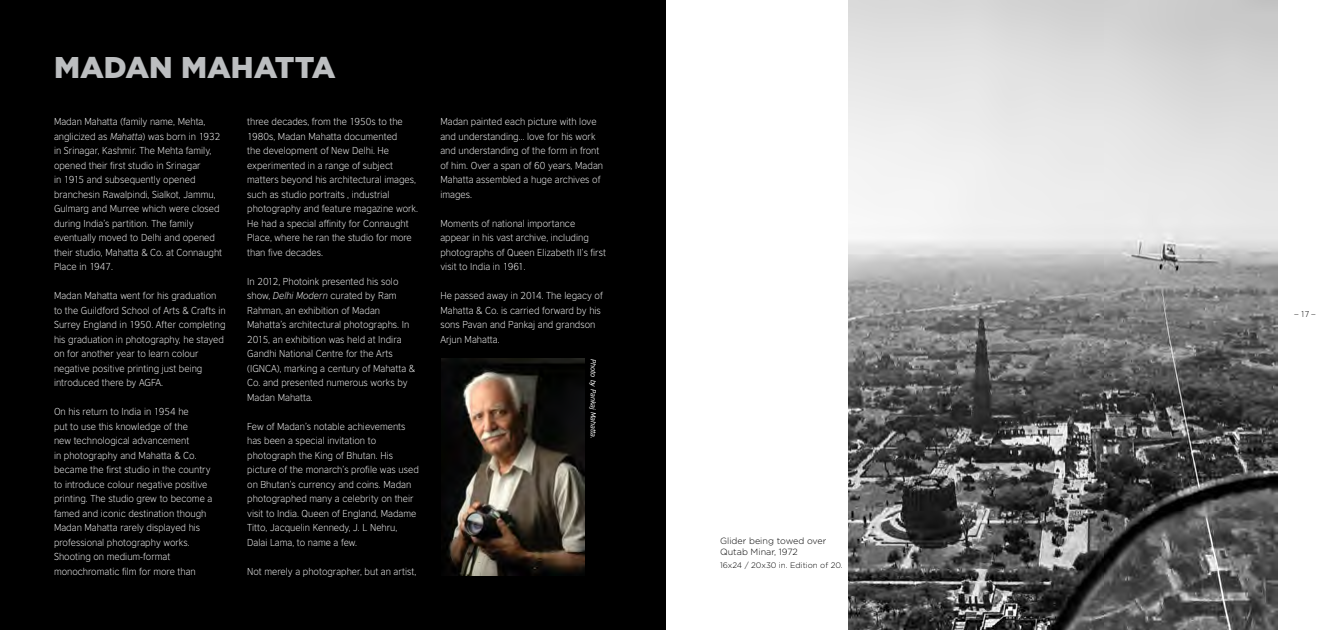
<style>
.page{position:relative;width:1332px;height:630px;background:#fff}
.page>*{position:absolute;margin:0;border:0;box-sizing:border-box;transform-origin:0 0}
.t1{font:900 30px "Gotham";color:#bcbec0}
.t2{font:300 9.5px/14.5px "British Council Sans";color:#fff}
.t3{font:300 9px/10.8px "Gotham";color:#000}
.t4{font:300 8px "Gotham";color:#000}
.t5{font:300 8px "British Council Sans";color:#000}
.t6{font:italic 7px "British Council Sans";color:#fff}
.s1{font-style:italic}
</style>
<div class="page">
<img style="left:848px;top:0;width:430px;height:630px">
<div style="left:0;top:0;width:666px;height:630px;background:#000"></div>
<img style="left:441px;top:359px;width:144px;height:216px">
<h1 class="t1" style="left:54px;top:47px;width:283px">MADAN MAHATTA</h1>
<p class="t2" style="left:54px;top:115px;width:170px">Madan Mahatta (family name, Mehta, anglicized as <span class="s1">Mahatta</span>) was born in 1932 in Srinagar, Kashmir. The Mehta family, opened their first studio in Srinagar<br>in 1915 and subsequently opened branchesin Rawalpindi, Sialkot, Jammu, Gulmarg and Murree which were closed during India’s partition. The family eventually moved to Delhi and opened their studio, Mahatta &amp; Co. at Connaught Place in 1947.</p>
<p class="t2" style="left:54px;top:289px;width:173px">Madan Mahatta went for his graduation to the Guildford School of Arts &amp; Crafts in Surrey England in 1950. After completing his graduation in photography, he stayed on for another year to learn colour negative positive printing just being introduced there by AGFA.</p>
<p class="t2" style="left:54px;top:404px;width:160px">On his return to India in 1954 he<br>put to use this knowledge of the<br>new technological advancement<br>in photography and Mahatta &amp; Co. became the first studio in the country to introduce colour negative positive printing. The studio grew to become a famed and iconic destination though Madan Mahatta rarely displayed his professional photography works.<br>Shooting on medium-format monochromatic film for more than</p>
<p class="t2" style="left:247px;top:114px;width:172px">three decades, from the 1950s to the 1980s, Madan Mahatta documented<br>the development of New Delhi. He experimented in a range of subject matters beyond his architectural images, such as studio portraits , industrial photography and feature magazine work.<br>He had a special affinity for Connaught Place, where he ran the studio for more than five decades.</p>
<p class="t2" style="left:247px;top:274px;width:169px">In 2012, Photoink presented his solo show, <span class="s1">Delhi Modern</span> curated by Ram Rahman, an exhibition of Madan Mahatta’s architectural photographs. In 2015, an exhibition was held at Indira Gandhi National Centre for the Arts (IGNCA), marking a century of Mahatta &amp; Co. and presented numerous works by Madan Mahatta.</p>
<p class="t2" style="left:247px;top:419px;width:173px">Few of Madan’s notable achievements has been a special invitation to photograph the King of Bhutan. His picture of the monarch’s profile was used on Bhutan’s currency and coins. Madan photographed many a celebrity on their visit to India. Queen of England, Madame Titto, Jacquelin Kennedy, J. L Nehru, Dalai Lama, to name a few.</p>
<p class="t2" style="left:247px;top:564px;width:171px">Not merely a photographer, but an artist,</p>
<p class="t2" style="left:440px;top:114px;width:164px">Madan painted each picture with love and understanding... love for his work and understanding of the form in front of him. Over a span of 60 years, Madan<br>Mahatta assembled a huge archives of images.</p>
<p class="t2" style="left:440px;top:216px;width:167px">Moments of national importance appear in his vast archive, including photographs of Queen Elizabeth II’s first visit to India in 1961.</p>
<p class="t2" style="left:440px;top:288px;width:164px">He passed away in 2014. The legacy of<br>Mahatta &amp; Co. is carried forward by his sons Pavan and Pankaj and grandson<br>Arjun Mahatta.</p>
<p class="t6" style="left:598px;top:359px;width:81px;rotate:90deg">Photo by Pankaj Mahatta.</p>
<p class="t3" style="left:720px;top:535px;width:108px">Glider being towed over<br>Qutab Minar, 1972</p>
<p class="t4" style="left:720px;top:560px;width:124px">16x24 / 20x30 in. Edition of 20.</p>
<p class="t5" style="left:1294px;top:310px;width:23px">– 17 –</p>
</div>
